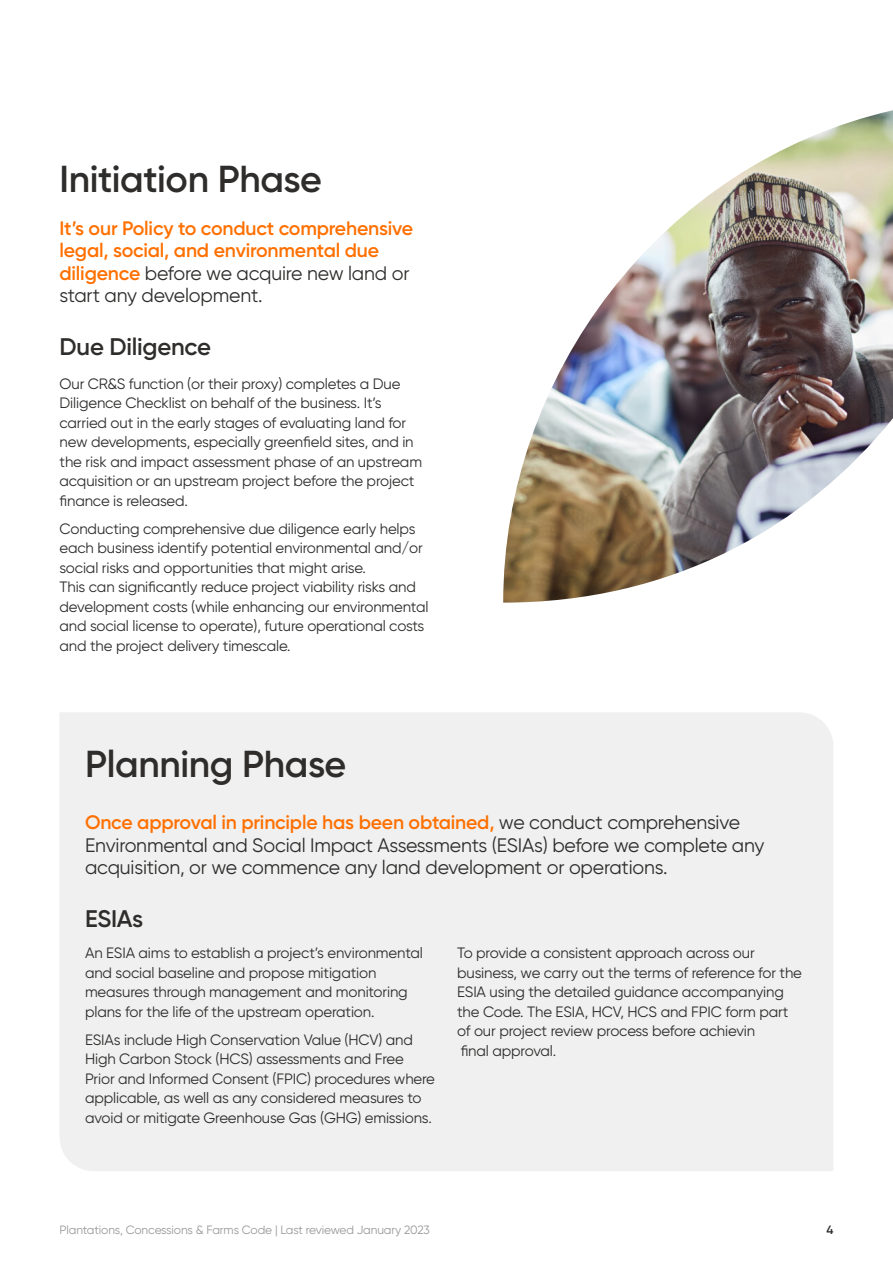
<style>
.page{position:relative;width:893px;height:1263px;background:#fff}
.page>*{position:absolute;margin:0;border:0;box-sizing:border-box;transform-origin:0 0}
.Text_Header{font:600 37.5px "Gilroy";letter-spacing:-.01em;color:#2e2d2c}
.Sub_Header{font:600 24px "Gilroy";letter-spacing:-.01em;color:#2e2d2c}
.Intro_Text{font:19.5px/22.5px "Gilroy";letter-spacing:-.01em;color:#2e2d2c}
.Intro_Text-2{font:600 19.5px/22.5px "Gilroy";letter-spacing:-.01em;color:#ff7000}
.Body_Text{font:15px/19.5px "Gilroy";letter-spacing:-.01em;color:#2e2d2c}
.t1{font:12px "Gilroy";letter-spacing:-.01em;color:#999}
.t2{font:600 12px "Gilroy";color:#2e2d2c}
.s1{font-weight:400;color:#2e2d2c}
.s2{font-weight:600;color:#ff7000}
</style>
<div class="page">
<img style="left:503px;top:110px;width:390px;height:493px">
<div style="left:60px;top:712px;width:773px;height:459px;background:#f0f0f0"></div>
<p class="Text_Header" style="left:60px;top:155px;width:264px">Initiation Phase</p>
<p class="Intro_Text-2" style="left:60px;top:216px;width:355px">It’s our Policy to conduct comprehensive legal, social, and environmental due diligence <span class="s1">before we acquire new land or start any development.</span></p>
<p class="Sub_Header" style="left:60px;top:332px;width:153px">Due Diligence</p>
<p class="Body_Text" style="left:60px;top:373px;width:364px">Our CR&amp;S function (or their proxy) completes a Due Diligence Checklist on behalf of the business. It’s carried out in the early stages of evaluating land for new developments, especially greenfield sites, and in the risk and impact assessment phase of an upstream acquisition or an upstream project before the project finance is released.</p>
<p class="Body_Text" style="left:60px;top:518px;width:370px">Conducting comprehensive due diligence early helps each business identify potential environmental and/or social risks and opportunities that might arise.<br>This can significantly reduce project viability risks and development costs (while enhancing our environmental and social license to operate), future operational costs and the project delivery timescale.</p>
<p class="Text_Header" style="left:85px;top:741px;width:263px">Planning Phase</p>
<p class="Intro_Text" style="left:85px;top:811px;width:681px"><span class="s2">Once approval in principle has been obtained,</span> we conduct comprehensive<br>Environmental and Social Impact Assessments (ESIAs) before we complete any acquisition, or we commence any land development or operations.</p>
<p class="Sub_Header" style="left:85px;top:904px;width:60px">ESIAs</p>
<p class="Body_Text" style="left:85px;top:943px;width:339px">An ESIA aims to establish a project’s environmental and social baseline and propose mitigation measures through management and monitoring plans for the life of the upstream operation.</p>
<p class="Body_Text" style="left:85px;top:1029px;width:351px">ESIAs include High Conservation Value (HCV) and High Carbon Stock (HCS) assessments and Free Prior and Informed Consent (FPIC) procedures where applicable, as well as any considered measures to avoid or mitigate Greenhouse Gas (GHG) emissions.</p>
<p class="Body_Text" style="left:457px;top:943px;width:346px">To provide a consistent approach across our business, we carry out the terms of reference for the ESIA using the detailed guidance accompanying the Code. The ESIA, HCV, HCS and FPIC form part of our project review process before achievin<br>final approval.</p>
<p class="t1" style="left:60px;top:1223px;width:372px">Plantations, Concessions &amp; Farms Code | Last reviewed January 2023</p>
<p class="t2" style="left:826px;top:1223px;width:8px">4</p>
</div>
